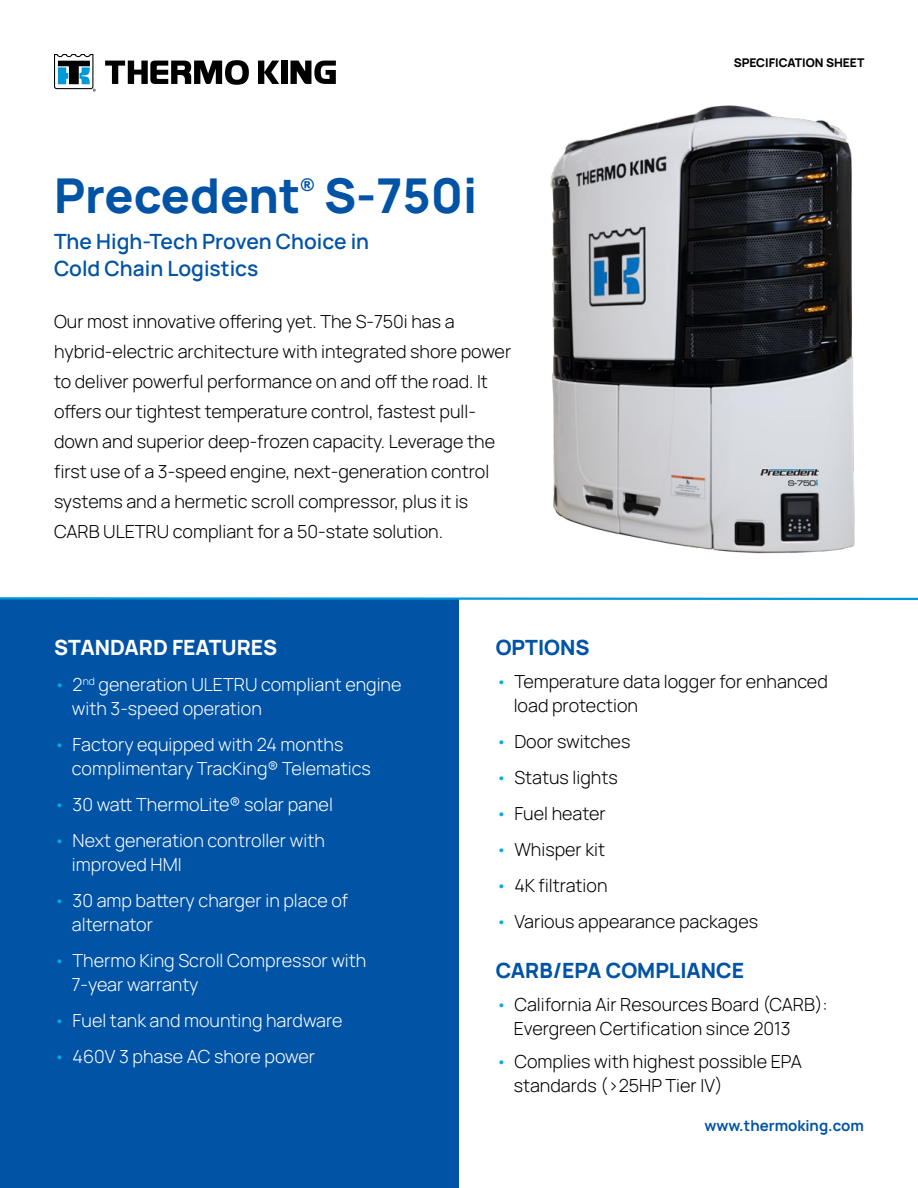
<style>
.page{position:relative;width:918px;height:1188px;background:#fff}
.page>*{position:absolute;margin:0;border:0;box-sizing:border-box;transform-origin:0 0}
.t1{font:800 48px "Manrope";color:#0053a5}
.t2{font:600 21px/27px "Manrope";color:#0053a5}
.t3{font:800 21px "Manrope";color:#0053a5}
.t4{font:800 21px "Manrope";color:#fff}
.t5{font:300 18px/30px "Manrope";color:#000}
.t6{font:300 18px/24px "Manrope";color:#fff}
.t7{font:900 17.55px "Arial";color:#0053a5}
.t8{font:700 15px "Manrope";color:#0053a5}
.t9{font:800 12px "Manrope";color:#000}
.s1{color:#00ace5}
</style>
<div class="page">
<svg style="left:105px;top:60px;width:144px;height:25px"></svg>
<svg style="left:258px;top:61px;width:21px;height:23px"></svg>
<div style="left:281px;top:61px;width:7px;height:23px;background:#000"></div>
<svg style="left:291px;top:61px;width:45px;height:23px"></svg>
<svg style="left:54px;top:54px;width:42px;height:38px"></svg>
<div style="left:0;top:599px;width:459px;height:589px;background:#0053a5"></div>
<svg style="left:0;top:597px;width:918px;height:4px"></svg>
<img style="left:550px;top:105px;width:305px;height:449px">
<h1 class="t1" style="left:54px;top:154px;width:248px">Precedent</h1>
<p class="t7" style="left:300px;top:172px;width:15px">®</p>
<h1 class="t1" style="left:324px;top:154px;width:155px">S-750i</h1>
<p class="t2" style="left:54px;top:226px;width:317px">The High-Tech Proven Choice in<br>Cold Chain Logistics</p>
<p class="t5" style="left:54px;top:305px;width:459px">Our most innovative offering yet. The S-750i has a hybrid-electric architecture with integrated shore power to deliver powerful performance on and off the road. It offers our tightest temperature control, fastest pull&shy;down and superior deep-frozen capacity. Leverage the first use of a 3-speed engine, next-generation control systems and a hermetic scroll compressor, plus it is CARB ULETRU compliant for a 50-state solution.</p>
<p class="t9" style="left:734px;top:52px;width:132px">SPECIFICATION SHEET</p>
<p class="t4" style="left:54px;top:629px;width:225px">STANDARD FEATURES</p>
<p class="t6" style="left:72px;top:671px;width:331px;text-indent:-18px"><span class="s1">•</span> 2<sup>nd</sup> generation ULETRU compliant engine with 3-speed operation</p>
<p class="t6" style="left:72px;top:731px;width:300px;text-indent:-18px"><span class="s1">•</span> Factory equipped with 24 months complimentary TracKing® Telematics</p>
<p class="t6" style="left:54px;top:791px;width:280px"><span class="s1">•</span> 30 watt ThermoLite® solar panel</p>
<p class="t6" style="left:72px;top:827px;width:254px;text-indent:-18px"><span class="s1">•</span> Next generation controller with improved HMI</p>
<p class="t6" style="left:72px;top:887px;width:278px;text-indent:-18px"><span class="s1">•</span> 30 amp battery charger in place of alternator</p>
<p class="t6" style="left:72px;top:947px;width:296px;text-indent:-18px"><span class="s1">•</span> Thermo King Scroll Compressor with<br>7-year warranty</p>
<p class="t6" style="left:54px;top:1007px;width:290px"><span class="s1">•</span> Fuel tank and mounting hardware</p>
<p class="t6" style="left:54px;top:1043px;width:263px"><span class="s1">•</span> 460V 3 phase AC shore power</p>
<p class="t3" style="left:496px;top:629px;width:95px">OPTIONS</p>
<p class="t5" style="left:514px;top:668px;width:316px;line-height:24px;text-indent:-18px"><span class="s1">•</span> Temperature data logger for enhanced load protection</p>
<p class="t5" style="left:496px;top:725px;width:136px"><span class="s1">•</span> Door switches</p>
<p class="t5" style="left:496px;top:761px;width:124px"><span class="s1">•</span> Status lights</p>
<p class="t5" style="left:496px;top:797px;width:112px"><span class="s1">•</span> Fuel heater</p>
<p class="t5" style="left:496px;top:833px;width:111px"><span class="s1">•</span> Whisper kit</p>
<p class="t5" style="left:496px;top:869px;width:113px"><span class="s1">•</span> 4K filtration</p>
<p class="t5" style="left:496px;top:905px;width:264px"><span class="s1">•</span> Various appearance packages</p>
<p class="t3" style="left:496px;top:952px;width:250px">CARB/EPA COMPLIANCE</p>
<p class="t5" style="left:514px;top:992px;width:315px;line-height:24px;text-indent:-18px"><span class="s1">•</span> California Air Resources Board (CARB):<br>Evergreen Certification since 2013</p>
<p class="t5" style="left:514px;top:1049px;width:290px;line-height:24px;text-indent:-18px"><span class="s1">•</span> Complies with highest possible EPA standards (&gt;25HP Tier IV)</p>
<p class="t8" style="left:704px;top:1113px;width:161px">www.thermoking.com</p>
</div>
